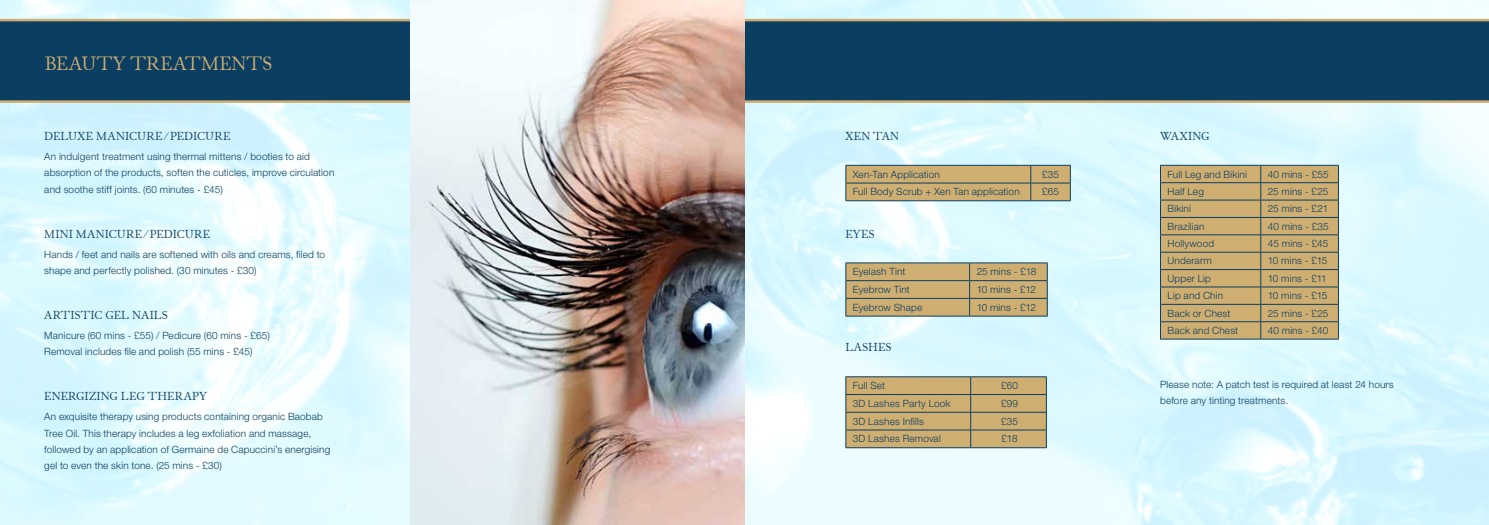
<style>
.page{position:relative;width:1489px;height:525px;background:#fff}
.page>*{position:absolute;margin:0;border:0;box-sizing:border-box;transform-origin:0 0}
.t1{font:18.75px "Junius Small Caps";letter-spacing:.015em;color:#cfae71}
.t2{font:11.25px "Junius Small Caps";letter-spacing:.02em;color:#0b3e61}
.t3{font:300 10px/16.2px "Helvetica Neue LT Pro";letter-spacing:.015em;color:#0b3e61}
</style>
<div class="page">
<img style="left:0;top:0;width:1488px;height:524px">
<svg style="left:0;top:19px;width:1488px;height:84px;background:#164462"></svg>
<svg style="left:845px;top:165px;width:225px;height:35px;background:#c3a770"></svg>
<hr style="left:845px;top:200px;width:185px;height:1px;background:#0b3e61">
<hr style="left:1030px;top:200px;width:40px;height:1px;background:#0b3e61">
<hr style="left:845px;top:262px;width:124px;height:1px;background:#0b3e61">
<hr style="left:969px;top:262px;width:78px;height:1px;background:#0b3e61">
<svg style="left:845px;top:263px;width:202px;height:52px;background:#c3a770"></svg>
<hr style="left:845px;top:315px;width:124px;height:1px;background:#0b3e61">
<hr style="left:969px;top:315px;width:78px;height:1px;background:#0b3e61">
<svg style="left:845px;top:376px;width:202px;height:71px;background:#c1a670"></svg>
<hr style="left:845px;top:447px;width:125px;height:1px;background:#0b3e61">
<hr style="left:970px;top:447px;width:76px;height:1px;background:#0b3e61">
<svg style="left:1160px;top:165px;width:178px;height:173px;background:#c1a66f"></svg>
<hr style="left:1160px;top:338px;width:100px;height:1px;background:#0b3e61">
<hr style="left:1260px;top:338px;width:78px;height:1px;background:#0b3e61">
<img style="left:410px;top:0;width:334px;height:524px">
<h1 class="t1" style="left:45px;top:52px;width:229px">BEAUTY TREATMENTS</h1>
<p class="t2" style="left:44px;top:129px;width:187px">DELUXE MANICURE / PEDICURE</p>
<p class="t3" style="left:44px;top:148px;width:291px">An indulgent treatment using thermal mittens / booties to aid absorption of the products, soften the cuticles, improve circulation and soothe stiff joints. (60 minutes - £45)</p>
<p class="t2" style="left:44px;top:227px;width:167px">MINI MANICURE / PEDICURE</p>
<p class="t3" style="left:44px;top:245px;width:282px">Hands / feet and nails are softened with oils and creams, filed to shape and perfectly polished. (30 minutes - £30)</p>
<p class="t2" style="left:44px;top:308px;width:125px">ARTISTIC GEL NAILS</p>
<p class="t3" style="left:44px;top:327px;width:227px">Manicure (60 mins - £55) / Pedicure (60 mins - £65)<br>Removal includes file and polish (55 mins - £45)</p>
<p class="t2" style="left:44px;top:389px;width:164px">ENERGIZING LEG THERAPY</p>
<p class="t3" style="left:44px;top:408px;width:287px">An exquisite therapy using products containing organic Baobab Tree Oil. This therapy includes a leg exfoliation and massage, followed by an application of Germaine de Capuccini’s energising gel to even the skin tone. (25 mins - £30)</p>
<p class="t2" style="left:845px;top:129px;width:55px">XEN TAN</p>
<p class="t3" style="left:852px;top:166px;width:88px">Xen-Tan Application</p>
<p class="t3" style="left:1042px;top:166px;width:18px">£35</p>
<p class="t3" style="left:852px;top:183px;width:168px">Full Body Scrub + Xen Tan application</p>
<p class="t3" style="left:1042px;top:183px;width:18px">£65</p>
<p class="t2" style="left:845px;top:227px;width:31px">EYES</p>
<p class="t3" style="left:852px;top:263px;width:54px">Eyelash Tint</p>
<p class="t3" style="left:976px;top:263px;width:61px">25 mins - £18</p>
<p class="t3" style="left:852px;top:281px;width:58px">Eyebrow Tint</p>
<p class="t3" style="left:976px;top:281px;width:61px">10 mins - £12</p>
<p class="t3" style="left:852px;top:299px;width:71px">Eyebrow Shape</p>
<p class="t3" style="left:976px;top:299px;width:61px">10 mins - £12</p>
<p class="t2" style="left:845px;top:340px;width:48px">LASHES</p>
<p class="t3" style="left:852px;top:377px;width:34px">Full Set</p>
<p class="t3" style="left:1001px;top:377px;width:18px">£60</p>
<p class="t3" style="left:852px;top:395px;width:99px">3D Lashes Party Look</p>
<p class="t3" style="left:1001px;top:395px;width:18px">£99</p>
<p class="t3" style="left:852px;top:412px;width:72px">3D Lashes Infills</p>
<p class="t3" style="left:1001px;top:412px;width:18px">£35</p>
<p class="t3" style="left:852px;top:430px;width:89px">3D Lashes Removal</p>
<p class="t3" style="left:1001px;top:430px;width:17px">£18</p>
<p class="t2" style="left:1160px;top:129px;width:51px">WAXING</p>
<p class="t3" style="left:1167px;top:165px;width:81px">Full Leg and Bikini</p>
<p class="t3" style="left:1267px;top:165px;width:62px">40 mins - £55</p>
<p class="t3" style="left:1167px;top:183px;width:38px">Half Leg</p>
<p class="t3" style="left:1267px;top:183px;width:62px">25 mins - £25</p>
<p class="t3" style="left:1167px;top:200px;width:25px">Bikini</p>
<p class="t3" style="left:1267px;top:200px;width:62px">25 mins - £21</p>
<p class="t3" style="left:1167px;top:218px;width:39px">Brazilian</p>
<p class="t3" style="left:1267px;top:218px;width:62px">40 mins - £35</p>
<p class="t3" style="left:1167px;top:235px;width:48px">Hollywood</p>
<p class="t3" style="left:1267px;top:235px;width:62px">45 mins - £45</p>
<p class="t3" style="left:1167px;top:252px;width:46px">Underarm</p>
<p class="t3" style="left:1267px;top:252px;width:61px">10 mins - £15</p>
<p class="t3" style="left:1167px;top:270px;width:45px">Upper Lip</p>
<p class="t3" style="left:1267px;top:270px;width:60px">10 mins - £11</p>
<p class="t3" style="left:1167px;top:287px;width:57px">Lip and Chin</p>
<p class="t3" style="left:1267px;top:287px;width:61px">10 mins - £15</p>
<p class="t3" style="left:1167px;top:304px;width:64px">Back or Chest</p>
<p class="t3" style="left:1267px;top:304px;width:62px">25 mins - £25</p>
<p class="t3" style="left:1167px;top:322px;width:72px">Back and Chest</p>
<p class="t3" style="left:1267px;top:322px;width:62px">40 mins - £40</p>
<p class="t3" style="left:1160px;top:375px;width:235px">Please note: A patch test is required at least 24 hours before any tinting treatments.</p>
</div>
